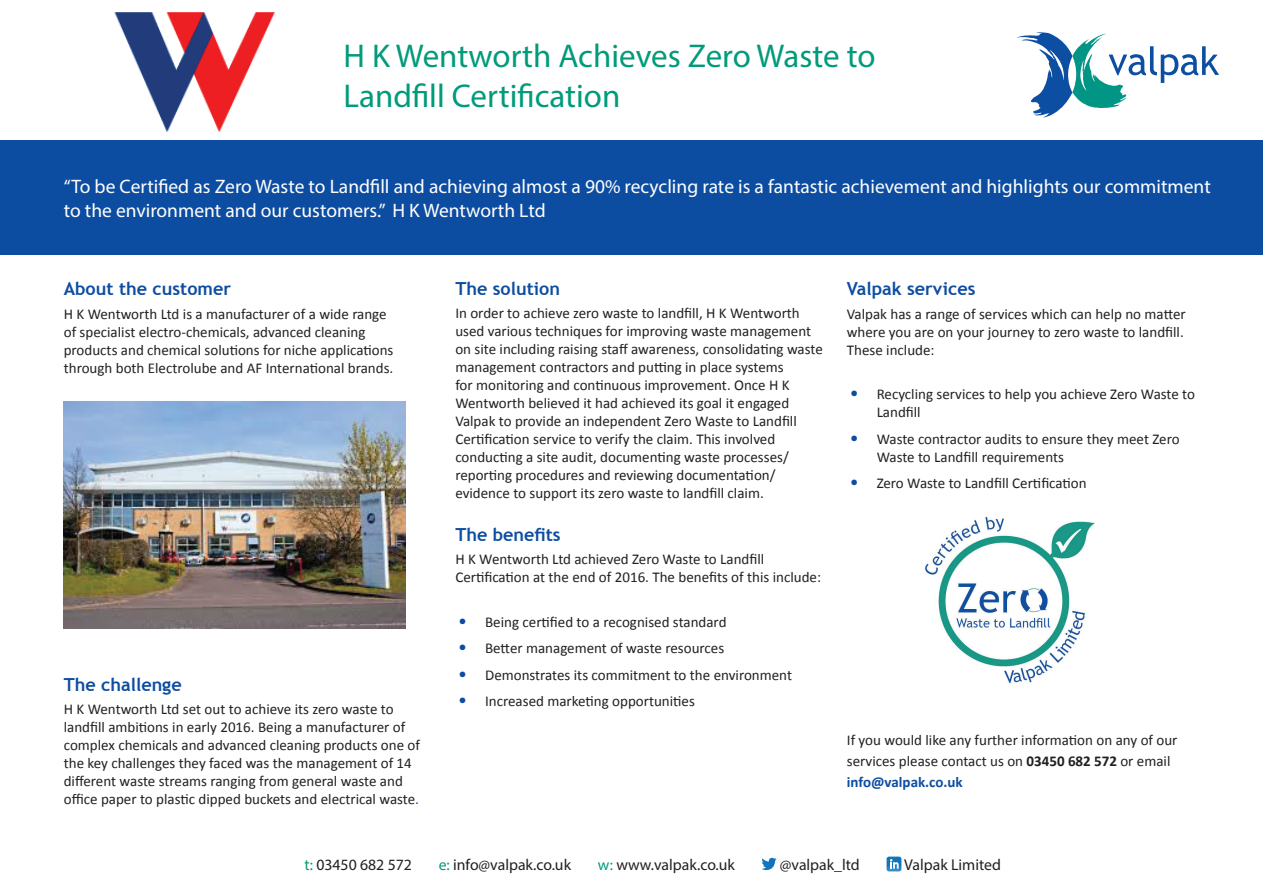
<style>
.page{position:relative;width:1263px;height:893px;background:#fff}
.page>*{position:absolute;margin:0;border:0;box-sizing:border-box;transform-origin:0 0}
.t1{font:33px/39.6px "Myriad Pro";color:#009b7a}
.t2{font:19.5px/23.4px "Myriad Pro";color:#fff}
.t3{font:700 18px "Trebuchet MS";color:#0d4da1}
.t4{font:15.75px "Myriad Pro";color:#231f20}
.t5{font:15px/18px "Calibri";color:#231f20}
.s1{color:#0d4da1}
.s2{font-size:18px;color:#0d4da1}
.s3{font-weight:700}
.s4{font-weight:700;color:#0d4da1}
.s5{color:#009b7a}
</style>
<div class="page">
<div style="left:0;top:140px;width:1263px;height:115px;background:#0d4da1"></div>
<svg style="left:762px;top:857px;width:14px;height:13px"></svg>
<svg style="left:886px;top:857px;width:15px;height:14px"></svg>
<svg style="left:1017px;top:32px;width:202px;height:85px"></svg>
<img style="left:64px;top:402px;width:341px;height:227px">
<img style="left:114px;top:12px;width:161px;height:120px">
<img style="left:924px;top:516px;width:171px;height:168px">
<h1 class="t1" style="left:344px;top:36px;width:533px">H K Wentworth Achieves Zero Waste to<br>Landfill Certification</h1>
<h2 class="t2" style="left:64px;top:175px;width:1148px">“To be Certified as Zero Waste to Landfill and achieving almost a 90% recycling rate is a fantastic achievement and highlights our commitment to the environment and our customers.” H K Wentworth Ltd</h2>
<p class="t3" style="left:64px;top:278px;width:169px">About the customer</p>
<p class="t5" style="left:64px;top:305px;width:331px">H K Wentworth Ltd is a manufacturer of a wide range of specialist electro-chemicals, advanced cleaning products and chemical solutions for niche applications through both Electrolube and AF International brands.</p>
<p class="t3" style="left:64px;top:673px;width:119px">The challenge</p>
<p class="t5" style="left:64px;top:700px;width:358px">H K Wentworth Ltd set out to achieve its zero waste to landfill ambitions in early 2016. Being a manufacturer of complex chemicals and advanced cleaning products one of the key challenges they faced was the management of 14 different waste streams ranging from general waste and office paper to plastic dipped buckets and electrical waste<span class="s1">.</span></p>
<p class="t3" style="left:455px;top:278px;width:106px">The solution</p>
<p class="t5" style="left:455px;top:304px;width:369px">In order to achieve zero waste to landfill, H K Wentworth used various techniques for improving waste management on site including raising staff awareness, consolidating waste management contractors and putting in place systems<br>for monitoring and continuous improvement. Once H K Wentworth believed it had achieved its goal it engaged Valpak to provide an independent Zero Waste to Landfill Certification service to verify the claim. This involved conducting a site audit, documenting waste processes/ reporting procedures and reviewing documentation/ evidence to support its zero waste to landfill claim.</p>
<p class="t3" style="left:455px;top:523px;width:107px">The benefits</p>
<p class="t5" style="left:455px;top:550px;width:367px">H K Wentworth Ltd achieved Zero Waste to Landfill<br>Certification at the end of 2016. The benefits of this include:</p>
<p class="t5" style="left:458px;top:613px;width:270px"><span class="s2">•</span> Being certified to a recognised standard</p>
<p class="t5" style="left:458px;top:639px;width:268px"><span class="s2">•</span> Better management of waste resources</p>
<p class="t5" style="left:458px;top:666px;width:335px"><span class="s2">•</span> Demonstrates its commitment to the environment</p>
<p class="t5" style="left:458px;top:692px;width:238px"><span class="s2">•</span> Increased marketing opportunities</p>
<p class="t3" style="left:847px;top:278px;width:130px">Valpak services</p>
<p class="t5" style="left:847px;top:305px;width:340px">Valpak has a range of services which can help no matter where you are on your journey to zero waste to landfill.<br>These include:</p>
<p class="t5" style="left:877px;top:385px;width:320px;text-indent:-27px"><span class="s2">•</span> Recycling services to help you achieve Zero Waste to<br>Landfill</p>
<p class="t5" style="left:877px;top:430px;width:304px;text-indent:-27px"><span class="s2">•</span> Waste contractor audits to ensure they meet Zero<br>Waste to Landfill requirements</p>
<p class="t5" style="left:850px;top:474px;width:239px"><span class="s2">•</span> Zero Waste to Landfill Certification</p>
<p class="t5" style="left:847px;top:730px;width:332px;line-height:21px">If you would like any further information on any of our services please contact us on <span class="s3">03450 682 572</span> or email <span class="s4">info@valpak.co.uk</span></p>
<p class="t4" style="left:305px;top:855px;width:109px"><span class="s5">t:</span> 03450 682 572</p>
<p class="t4" style="left:439px;top:855px;width:134px"><span class="s5">e:</span> info@valpak.co.uk</p>
<p class="t4" style="left:598px;top:855px;width:139px"><span class="s5">w:</span> www.valpak.co.uk</p>
<p class="t4" style="left:780px;top:855px;width:81px">@valpak_ltd</p>
<p class="t4" style="left:904px;top:855px;width:98px">Valpak Limited</p>
</div>
